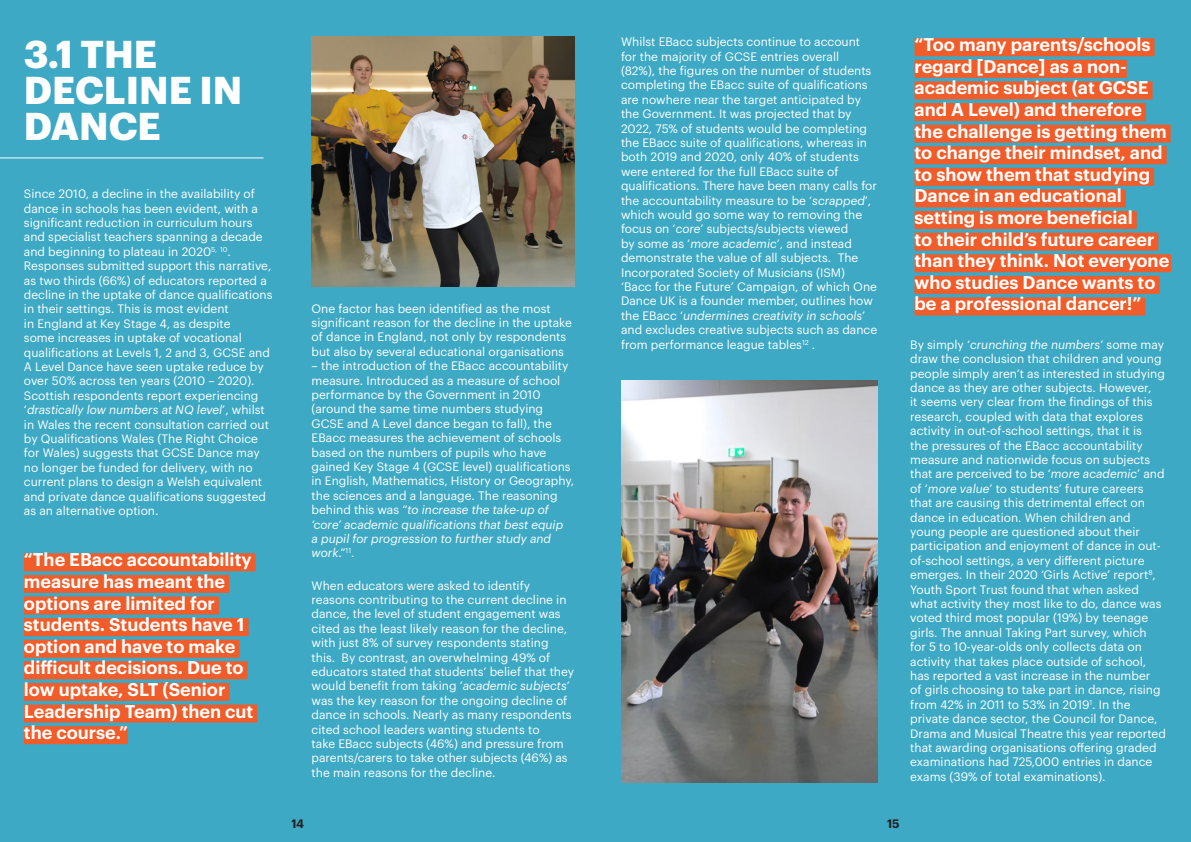
<style>
.page{position:relative;width:1191px;height:842px;background:#fff}
.page>*{position:absolute;margin:0;border:0;box-sizing:border-box;transform-origin:0 0}
.t1{font:700 38px/36px "Graphik";color:#fff}
.t2{font:600 18px/21.6px "Graphik";color:#fff}
.t3{font:12px/14.4px "Graphik";color:#fff}
.t4{font:600 12px "Graphik";color:#231f20}
.s1{font-style:italic}
</style>
<div class="page">
<div style="left:0;top:0;width:595px;height:842px;background:#3da9c5"></div>
<img style="left:311px;top:36px;width:263px;height:250px">
<div style="left:24px;top:553px;width:232px;height:18px;background:#f15d2a"></div>
<div style="left:24px;top:575px;width:205px;height:18px;background:#f15d2a"></div>
<div style="left:24px;top:596px;width:195px;height:18px;background:#f15d2a"></div>
<div style="left:24px;top:618px;width:225px;height:18px;background:#f15d2a"></div>
<div style="left:24px;top:640px;width:215px;height:18px;background:#f15d2a"></div>
<div style="left:24px;top:661px;width:223px;height:18px;background:#f15d2a"></div>
<div style="left:24px;top:683px;width:205px;height:18px;background:#f15d2a"></div>
<div style="left:24px;top:704px;width:233px;height:18px;background:#f15d2a"></div>
<div style="left:24px;top:726px;width:104px;height:18px;background:#f15d2a"></div>
<div style="left:595px;top:0;width:596px;height:842px;background:#3da9c5"></div>
<img style="left:621px;top:381px;width:256px;height:402px">
<div style="left:914px;top:38px;width:240px;height:18px;background:#f15d2a"></div>
<div style="left:914px;top:60px;width:212px;height:18px;background:#f15d2a"></div>
<div style="left:914px;top:81px;width:238px;height:18px;background:#f15d2a"></div>
<div style="left:914px;top:103px;width:232px;height:18px;background:#f15d2a"></div>
<div style="left:914px;top:125px;width:256px;height:18px;background:#f15d2a"></div>
<div style="left:914px;top:146px;width:252px;height:18px;background:#f15d2a"></div>
<div style="left:914px;top:168px;width:240px;height:18px;background:#f15d2a"></div>
<div style="left:914px;top:189px;width:212px;height:18px;background:#f15d2a"></div>
<div style="left:914px;top:211px;width:222px;height:18px;background:#f15d2a"></div>
<div style="left:914px;top:233px;width:244px;height:18px;background:#f15d2a"></div>
<div style="left:914px;top:254px;width:257px;height:18px;background:#f15d2a"></div>
<div style="left:914px;top:276px;width:245px;height:18px;background:#f15d2a"></div>
<div style="left:914px;top:297px;width:231px;height:18px;background:#f15d2a"></div>
<hr style="left:0;top:157px;width:263px;height:1px;background:#fff">
<p class="t1" style="left:24px;top:33px;width:220px">3.1 THE<br>DECLINE IN<br>DANCE</p>
<p class="t3" style="left:24px;top:186px;width:250px">Since 2010, a decline in the availability of dance in schools has been evident, with a significant reduction in curriculum hours and specialist teachers spanning a decade and beginning to plateau in 2020<sup>5,</sup> <sup>10</sup>.<br>Responses submitted support this narrative, as two thirds (66%) of educators reported a decline in the uptake of dance qualifications in their settings. This is most evident<br>in England at Key Stage 4, as despite<br>some increases in uptake of vocational qualifications at Levels 1, 2 and 3, GCSE and A Level Dance have seen uptake reduce by over 50% across ten years (2010 – 2020).<br>Scottish respondents report experiencing ‘<span class="s1">drastically low numbers at NQ level</span>’, whilst in Wales the recent consultation carried out by Qualifications Wales (The Right Choice for Wales) suggests that GCSE Dance may no longer be funded for delivery, with no current plans to design a Welsh equivalent and private dance qualifications suggested as an alternative option.</p>
<p class="t2" style="left:24px;top:547px;width:231px">“The EBacc accountability measure has meant the options are limited for students. Students have 1 option and have to make difficult decisions. Due to low uptake, SLT (Senior<br>Leadership Team) then cut the course.”</p>
<p class="t3" style="left:311px;top:300px;width:262px">One factor has been identified as the most significant reason for the decline in the uptake of dance in England, not only by respondents but also by several educational organisations</p>
<p class="t3" style="left:311px;top:358px;width:264px">– the introduction of the EBacc accountability measure. Introduced as a measure of school performance by the Government in 2010 (around the same time numbers studying GCSE and A Level dance began to fall), the EBacc measures the achievement of schools based on the numbers of pupils who have gained Key Stage 4 (GCSE level) qualifications in English, Mathematics, History or Geography, the sciences and a language. The reasoning behind this was “<span class="s1">to increase the take-up of ‘core’ academic qualifications that best equip<br>a pupil for progression to further study and work</span>.”<sup>11</sup>.</p>
<p class="t3" style="left:311px;top:577px;width:264px">When educators were asked to identify reasons contributing to the current decline in dance, the level of student engagement was cited as the least likely reason for the decline, with just 8% of survey respondents stating this. By contrast, an overwhelming 49% of educators stated that students’ belief that they would benefit from taking ‘<span class="s1">academic subjects</span>’ was the key reason for the ongoing decline of dance in schools. Nearly as many respondents cited school leaders wanting students to<br>take EBacc subjects (46%) and pressure from parents/carers to take other subjects (46%) as the main reasons for the decline.</p>
<p class="t4" style="left:291px;top:814px;width:14px">14</p>
<p class="t3" style="left:621px;top:34px;width:258px">Whilst EBacc subjects continue to account for the majority of GCSE entries overall<br>(82%), the figures on the number of students completing the EBacc suite of qualifications are nowhere near the target anticipated by the Government. It was projected that by 2022, 75% of students would be completing the EBacc suite of qualifications, whereas in both 2019 and 2020, only 40% of students were entered for the full EBacc suite of qualifications. There have been many calls for the accountability measure to be ‘<span class="s1">scrapped</span>’, which would go some way to removing the focus on ‘<span class="s1">core</span>’ subjects/subjects viewed<br>by some as ‘<span class="s1">more academic</span>’, and instead demonstrate the value of all subjects. The Incorporated Society of Musicians (ISM) ‘Bacc for the Future’ Campaign, of which One Dance UK is a founder member, outlines how the EBacc ‘<span class="s1">undermines creativity in schools</span>’ and excludes creative subjects such as dance from performance league tables<sup>12</sup> .</p>
<p class="t2" style="left:914px;top:32px;width:256px">“Too many parents/schools regard [Dance] as a non&shy;academic subject (at GCSE and A Level) and therefore the challenge is getting them to change their mindset, and to show them that studying<br>Dance in an educational setting is more beneficial<br>to their child’s future career than they think. Not everyone who studies Dance wants to be a professional dancer!”</p>
<p class="t3" style="left:910px;top:336px;width:257px">By simply ‘<span class="s1">crunching the numbers</span>’ some may draw the conclusion that children and young people simply aren’t as interested in studying dance as they are other subjects. However,<br>it seems very clear from the findings of this research, coupled with data that explores activity in out-of-school settings, that it is<br>the pressures of the EBacc accountability measure and nationwide focus on subjects that are perceived to be ‘<span class="s1">more academic</span>’ and of ‘<span class="s1">more value</span>’ to students’ future careers that are causing this detrimental effect on dance in education. When children and young people are questioned about their participation and enjoyment of dance in out&shy;of-school settings, a very different picture emerges. In their 2020 ‘Girls Active’ report<sup>8</sup>, Youth Sport Trust found that when asked what activity they most like to do, dance was voted third most popular (19%) by teenage girls. The annual Taking Part survey, which<br>for 5 to 10-year-olds only collects data on activity that takes place outside of school, has reported a vast increase in the number<br>of girls choosing to take part in dance, rising from 42% in 2011 to 53% in 2019<sup>1</sup>. In the private dance sector, the Council for Dance, Drama and Musical Theatre this year reported that awarding organisations offering graded examinations had 725,000 entries in dance exams (39% of total examinations).</p>
<p class="t4" style="left:887px;top:814px;width:14px">15</p>
</div>
